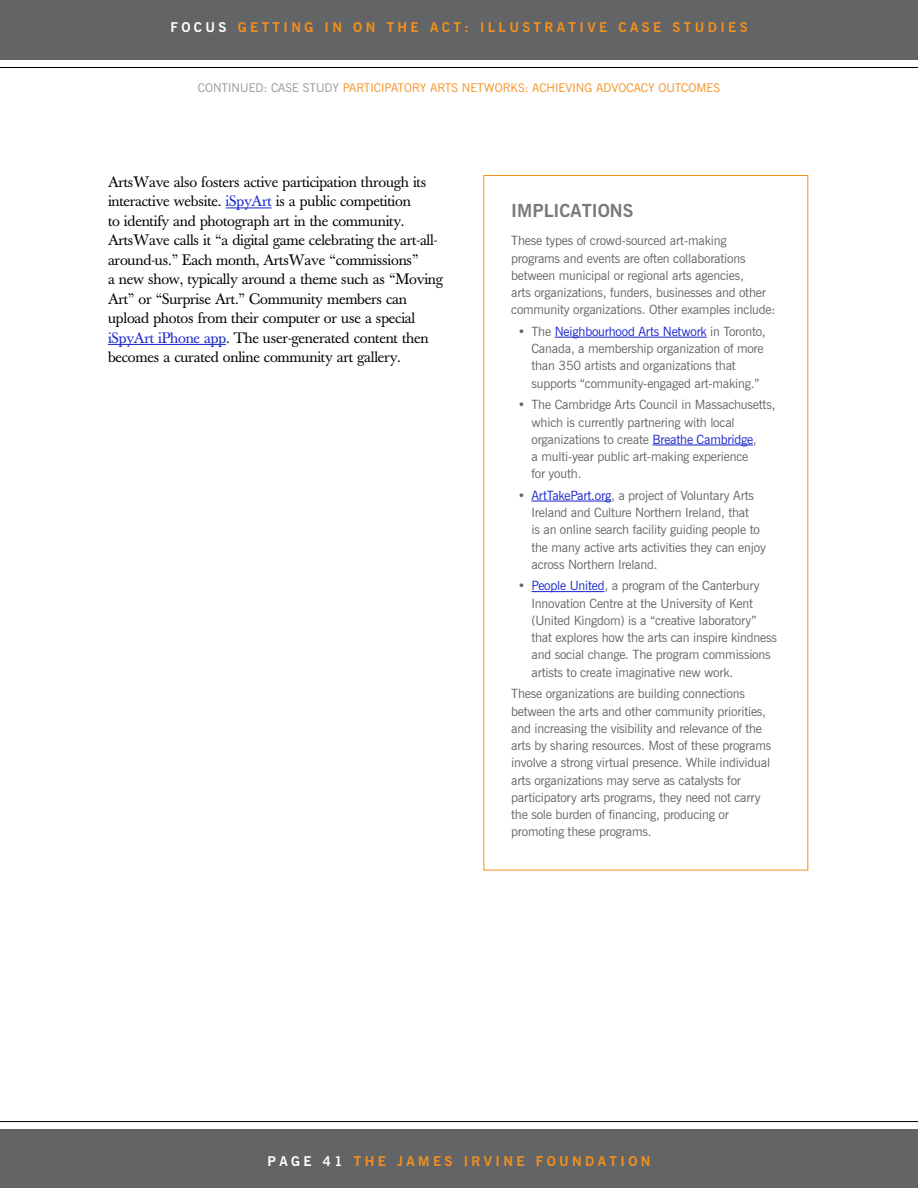
<style>
.page{position:relative;width:918px;height:1188px;background:#fff}
.page>*{position:absolute;margin:0;border:0;box-sizing:border-box;transform-origin:0 0}
.t1{font:700 18px "News Gothic BT";color:#76787b}
.t2{font:15px/19.5px "Baskerville";letter-spacing:-.015em;color:#000}
.t3{font:700 13.5px "News Gothic BT";letter-spacing:.25em;color:#f4901d}
.t4{font:12.75px/17.2px "News Gothic BT";letter-spacing:-.015em;color:#636466}
.t5{font:12px "News Gothic BT";color:#f4901d}
.t6{font:12px "News Gothic BT";color:#939598}
.s1{color:#fff}
.s2{color:#939598}
.s3{color:#1723cd}
</style>
<div class="page">
<hr style="left:0;top:67px;width:918px;height:1px;background:#000">
<div style="left:0;top:0;width:918px;height:59px;background:#636466"></div>
<div style="left:0;top:1130px;width:918px;height:58px;background:#636466"></div>
<hr style="left:0;top:1121px;width:918px;height:1px;background:#000">
<hr style="left:555px;top:337px;width:152px;height:1px;background:#1723cd">
<hr style="left:652px;top:445px;width:101px;height:1px;background:#1723cd">
<hr style="left:531px;top:501px;width:80px;height:1px;background:#1723cd">
<hr style="left:531px;top:591px;width:74px;height:1px;background:#1723cd">
<hr style="left:226px;top:208px;width:46px;height:1px;background:#1723cd">
<hr style="left:108px;top:344px;width:118px;height:1px;background:#1723cd">
<p class="t3" style="left:170px;top:19px;width:319px"><span class="s1">FOCUS</span> GETTING I N ON THE ACT: ILL</p>
<p class="t3" style="left:509px;top:19px;width:240px">USTRATIVE CASE STUDIES</p>
<p class="t6" style="left:198px;top:81px;width:9px">con</p>
<p class="t5" style="left:222px;top:81px;width:500px"><span class="s2">tinu ed: Case Study</span> PARTI CI PATORY ARTS NETWORKS: ACHIEVI NG ADVOCACY OUTCOMES</p>
<p class="t2" style="left:108px;top:172px;width:337px">ArtsWave also fosters active participation through its interactive website. <span class="s3">iSpyArt</span> is a public competition<br>to identify and photograph art in the community.<br>ArtsWave calls it “a digital game celebrating the art-all&shy;around-us.” Each month, ArtsWave “commissions”<br>a new show, typically around a theme such as “Moving Art” or “Surprise Art.” Community members can upload photos from their computer or use a special <span class="s3">iSpyArt iPhone app</span>. The user-generated content then becomes a curated online community art gallery.</p>
<h1 class="t1" style="left:511px;top:200px;width:124px">I MPLICATIONS</h1>
<p class="t4" style="left:511px;top:232px;width:266px">These types of crowd-sourced art-making programs and events are often collaborations between municipal or regional arts agencies,<br>arts organizations, funders, businesses and other community organizations. Other examples include:</p>
<p class="t4" style="left:531px;top:323px;width:236px;text-indent:-14px">• The <span class="s3">Neighbourhood Arts Network</span> in Toronto, Canada, a membership organization of more than 350 artists and organizations that supports “community-engaged art-making.”</p>
<p class="t4" style="left:531px;top:396px;width:246px;text-indent:-14px">• The Cambridge Arts Council in Massachusetts, which is currently partnering with local organizations to create <span class="s3">Breathe Cambridge</span>,<br>a multi-year public art-making experience<br>for youth.</p>
<p class="t4" style="left:531px;top:487px;width:236px;text-indent:-14px">• <span class="s3">ArtTakePart.org</span>, a project of Voluntary Arts<br>I reland and Culture Northern I reland, that<br>is an online search facility guiding people to the many active arts activities they can enjoy across Northern I reland.</p>
<p class="t4" style="left:531px;top:577px;width:247px;text-indent:-14px">• <span class="s3">People United</span>, a program of the Canterbury<br>I nnovation Centre at the University of Kent (United Kingdom) is a “creative laboratory” that explores how the arts can inspire kindness and social change. The program commissions artists to create imaginative new work.</p>
<p class="t4" style="left:511px;top:685px;width:262px">These organizations are building connections between the arts and other community priorities, and increasing the visibility and relevance of the arts by sharing resources. Most of these programs involve a strong virtual presence. While individual arts organizations may serve as catalysts for participatory arts programs, they need not carry the sole burden of financing, producing or promoting these programs.</p>
<p class="t3" style="left:267px;top:1153px;width:385px"><span class="s1">PAGE 41</span> THE JAMES IRVINE FOUNDATION</p>
</div>
